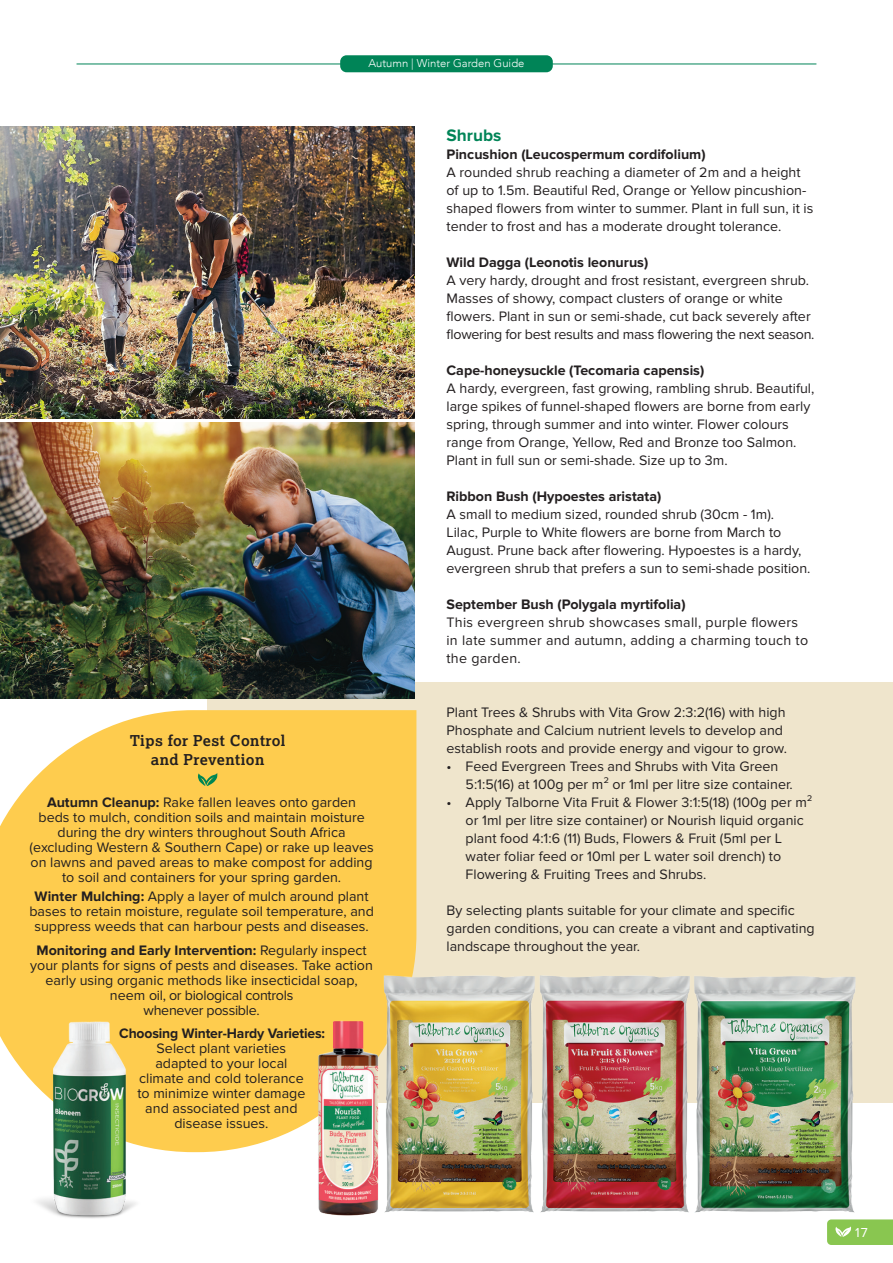
<style>
.page{position:relative;width:893px;height:1263px;background:#fff}
.page>*{position:absolute;margin:0;border:0;box-sizing:border-box;transform-origin:0 0}
.t1{font:700 17.25px "Proxima Nova";color:#008457}
.t2{font:700 15px/18.8px "Lexia";letter-spacing:.03em;color:#231f20;text-align:center}
.t3{font:14.25px/18px "Proxima Nova";color:#231f20}
.t4{font:700 14.25px "Proxima Nova";color:#231f20}
.t5{font:14.25px/18px "Proxima Nova";letter-spacing:.02em;color:#231f20}
.t6{font:13.5px "Proxima Nova";color:#fff}
.t7{font:300 11.25px "Avenir";color:#fff}
.s1{font-weight:700}
</style>
<div class="page">
<div style="left:207px;top:682px;width:686px;height:421px;background:#efe5cc"></div>
<svg style="left:0;top:710px;width:416px;height:442px;background:#fecf5a"></svg>
<svg style="left:198px;top:773px;width:19px;height:13px"></svg>
<img style="left:366px;top:962px;width:155px;height:251px">
<img style="left:706px;top:976px;width:150px;height:237px">
<img style="left:309px;top:1018px;width:75px;height:198px">
<img style="left:521px;top:975px;width:185px;height:238px">
<img style="left:0;top:422px;width:415px;height:276px">
<img style="left:0;top:126px;width:415px;height:292px">
<div style="left:340px;top:55px;width:213px;height:17px;background:#008457;border-radius:6px"></div>
<hr style="left:77px;top:64px;width:739px;height:1px;background:#008457">
<svg style="left:827px;top:1219px;width:66px;height:26px;background:#90c95b"></svg>
<img style="left:29px;top:1014px;width:119px;height:205px">
<p class="t7" style="left:368px;top:57px;width:157px">Autumn | Winter Garden Guide</p>
<p class="t2" style="left:130px;top:731px;width:157px">Tips for Pest Control and Prevention</p>
<p class="t3" style="left:30px;top:795px;width:346px;line-height:15px;text-align:center"><span class="s1">Autumn Cleanup:</span> Rake fallen leaves onto garden<br>beds to mulch, condition soils and maintain moisture during the dry winters throughout South Africa (excluding Western &amp; Southern Cape) or rake up leaves on lawns and paved areas to make compost for adding to soil and containers for your spring garden.</p>
<p class="t3" style="left:29px;top:889px;width:346px;line-height:15px;text-align:center"><span class="s1">Winter Mulching:</span> Apply a layer of mulch around plant bases to retain moisture, regulate soil temperature, and suppress weeds that can harbour pests and diseases.</p>
<p class="t3" style="left:30px;top:943px;width:344px;line-height:15px;text-align:center"><span class="s1">Monitoring and Early Intervention:</span> Regularly inspect your plants for signs of pests and diseases. Take action early using organic methods like insecticidal soap, neem oil, or biological controls<br>whenever possible.</p>
<p class="t4" style="left:119px;top:1025px;width:207px">Choosing Winter-Hardy Varieties:</p>
<p class="t3" style="left:137px;top:1041px;width:169px;line-height:15px;text-align:center">Select plant varieties adapted to your local climate and cold tolerance to minimize winter damage and associated pest and disease issues.</p>
<p class="t1" style="left:446px;top:126px;width:56px">Shrubs</p>
<p class="t4" style="left:446px;top:146px;width:261px">Pincushion (Leucospermum cordifolium)</p>
<p class="t3" style="left:446px;top:164px;width:368px">A rounded shrub reaching a diameter of 2m and a height of up to 1.5m. Beautiful Red, Orange or Yellow pincushion&shy;shaped flowers from winter to summer. Plant in full sun, it is tender to frost and has a moderate drought tolerance.</p>
<p class="t4" style="left:446px;top:254px;width:203px">Wild Dagga (Leonotis leonurus)</p>
<p class="t3" style="left:446px;top:272px;width:370px">A very hardy, drought and frost resistant, evergreen shrub.<br>Masses of showy, compact clusters of orange or white flowers. Plant in sun or semi-shade, cut back severely after flowering for best results and mass flowering the next season.</p>
<p class="t4" style="left:446px;top:362px;width:259px">Cape-honeysuckle (Tecomaria capensis)</p>
<p class="t3" style="left:446px;top:380px;width:369px">A hardy, evergreen, fast growing, rambling shrub. Beautiful, large spikes of funnel-shaped flowers are borne from early spring, through summer and into winter. Flower colours range from Orange, Yellow, Red and Bronze too Salmon.<br>Plant in full sun or semi-shade. Size up to 3m.</p>
<p class="t4" style="left:446px;top:488px;width:216px">Ribbon Bush (Hypoestes aristata)</p>
<p class="t3" style="left:446px;top:506px;width:366px">A small to medium sized, rounded shrub (30cm - 1m).<br>Lilac, Purple to White flowers are borne from March to August. Prune back after flowering. Hypoestes is a hardy, evergreen shrub that prefers a sun to semi-shade position.</p>
<p class="t4" style="left:446px;top:596px;width:241px">September Bush (Polygala myrtifolia)</p>
<p class="t5" style="left:446px;top:614px;width:363px">This evergreen shrub showcases small, purple flowers in late summer and autumn, adding a charming touch to the garden.</p>
<p class="t3" style="left:446px;top:704px;width:342px">Plant Trees &amp; Shrubs with Vita Grow 2:3:2(16) with high<br>Phosphate and Calcium nutrient levels to develop and establish roots and provide energy and vigour to grow.</p>
<p class="t3" style="left:466px;top:758px;width:329px;text-indent:-19px">• Feed Evergreen Trees and Shrubs with Vita Green<br>5:1:5(16) at 100g per m² or 1ml per litre size container.</p>
<p class="t3" style="left:466px;top:794px;width:348px;text-indent:-19px">• Apply Talborne Vita Fruit &amp; Flower 3:1:5(18) (100g per m² or 1ml per litre size container) or Nourish liquid organic plant food 4:1:6 (11) Buds, Flowers &amp; Fruit (5ml per L water foliar feed or 10ml per L water soil drench) to Flowering &amp; Fruiting Trees and Shrubs.</p>
<p class="t3" style="left:446px;top:902px;width:370px">By selecting plants suitable for your climate and specific garden conditions, you can create a vibrant and captivating landscape throughout the year.</p>
<p class="t6" style="left:855px;top:1225px;width:14px">17</p>
</div>
